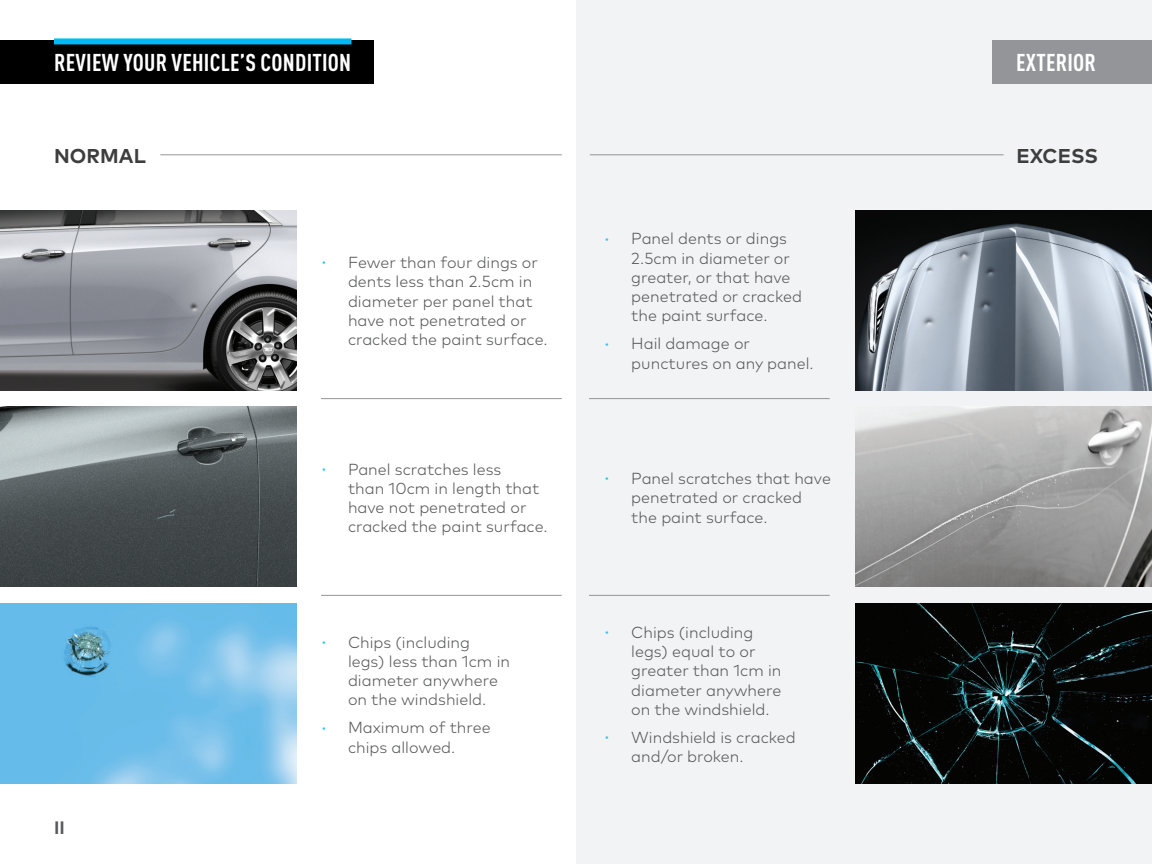
<style>
.page{position:relative;width:1152px;height:864px;background:#fff}
.page>*{position:absolute;margin:0;border:0;box-sizing:border-box;transform-origin:0 0}
.t1{font:700 condensed 24px "DIN Pro";letter-spacing:.01em;color:#fff}
.t2{font:700 20px "Mark Pro";letter-spacing:.005em;color:#3e3e3f}
.t3{font:700 18px "Mark Pro";color:#57585a}
.t4{font:300 16px/19.2px "Mark Pro";color:#57585a}
.s1{font-size:13px;color:#30c5f3}
</style>
<div class="page">
<div style="left:576px;top:0;width:576px;height:864px;background:#f2f3f4"></div>
<img style="left:855px;top:407px;width:297px;height:180px">
<img style="left:855px;top:604px;width:297px;height:180px">
<img style="left:0;top:604px;width:297px;height:180px">
<img style="left:0;top:210px;width:297px;height:180px">
<img style="left:855px;top:210px;width:297px;height:180px">
<img style="left:0;top:407px;width:297px;height:180px">
<div style="left:992px;top:40px;width:160px;height:44px;background:#939598"></div>
<hr style="left:160px;top:154px;width:402px;height:1px;background:#939598">
<hr style="left:590px;top:154px;width:414px;height:1px;background:#939598">
<hr style="left:321px;top:398px;width:241px;height:1px;background:#939598">
<hr style="left:321px;top:595px;width:241px;height:1px;background:#939598">
<hr style="left:589px;top:398px;width:241px;height:1px;background:#939598">
<hr style="left:589px;top:595px;width:241px;height:1px;background:#939598">
<div style="left:0;top:40px;width:373px;height:44px;background:#000001"></div>
<div style="left:54px;top:38px;width:297px;height:6px;background:#00baf1"></div>
<h1 class="t1" style="left:54px;top:45px;width:299px">REVIEW YOUR VEHICLE’S CONDITION</h1>
<h1 class="t1" style="left:1016px;top:45px;width:81px">EXTERIOR</h1>
<p class="t2" style="left:54px;top:140px;width:93px">NORMAL</p>
<p class="t2" style="left:1016px;top:140px;width:83px">EXCESS</p>
<p class="t3" style="left:54px;top:814px;width:12px">II</p>
<p class="t4" style="left:348px;top:252px;width:201px;text-indent:-27px"><span class="s1">•</span> Fewer than four dings or dents less than 2.5cm in diameter per panel that have not penetrated or cracked the paint surface.</p>
<p class="t4" style="left:348px;top:458px;width:201px;text-indent:-27px"><span class="s1">•</span> Panel scratches less<br>than 10cm in length that have not penetrated or cracked the paint surface.</p>
<p class="t4" style="left:348px;top:631px;width:164px;text-indent:-27px"><span class="s1">•</span> Chips (including legs) less than 1cm in diameter anywhere on the windshield.</p>
<p class="t4" style="left:321px;top:717px;width:171px;text-align:center"><span class="s1">•</span> Maximum of three chips allowed.</p>
<p class="t4" style="left:631px;top:228px;width:172px;text-indent:-27px"><span class="s1">•</span> Panel dents or dings<br>2.5cm in diameter or greater, or that have penetrated or cracked the paint surface.</p>
<p class="t4" style="left:631px;top:333px;width:184px;text-indent:-27px"><span class="s1">•</span> Hail damage or punctures on any panel.</p>
<p class="t4" style="left:631px;top:468px;width:201px;text-indent:-27px"><span class="s1">•</span> Panel scratches that have penetrated or cracked the paint surface.</p>
<p class="t4" style="left:631px;top:621px;width:152px;text-indent:-27px"><span class="s1">•</span> Chips (including legs) equal to or greater than 1cm in diameter anywhere on the windshield.</p>
<p class="t4" style="left:631px;top:726px;width:166px;text-indent:-27px"><span class="s1">•</span> Windshield is cracked and/or broken.</p>
</div>
